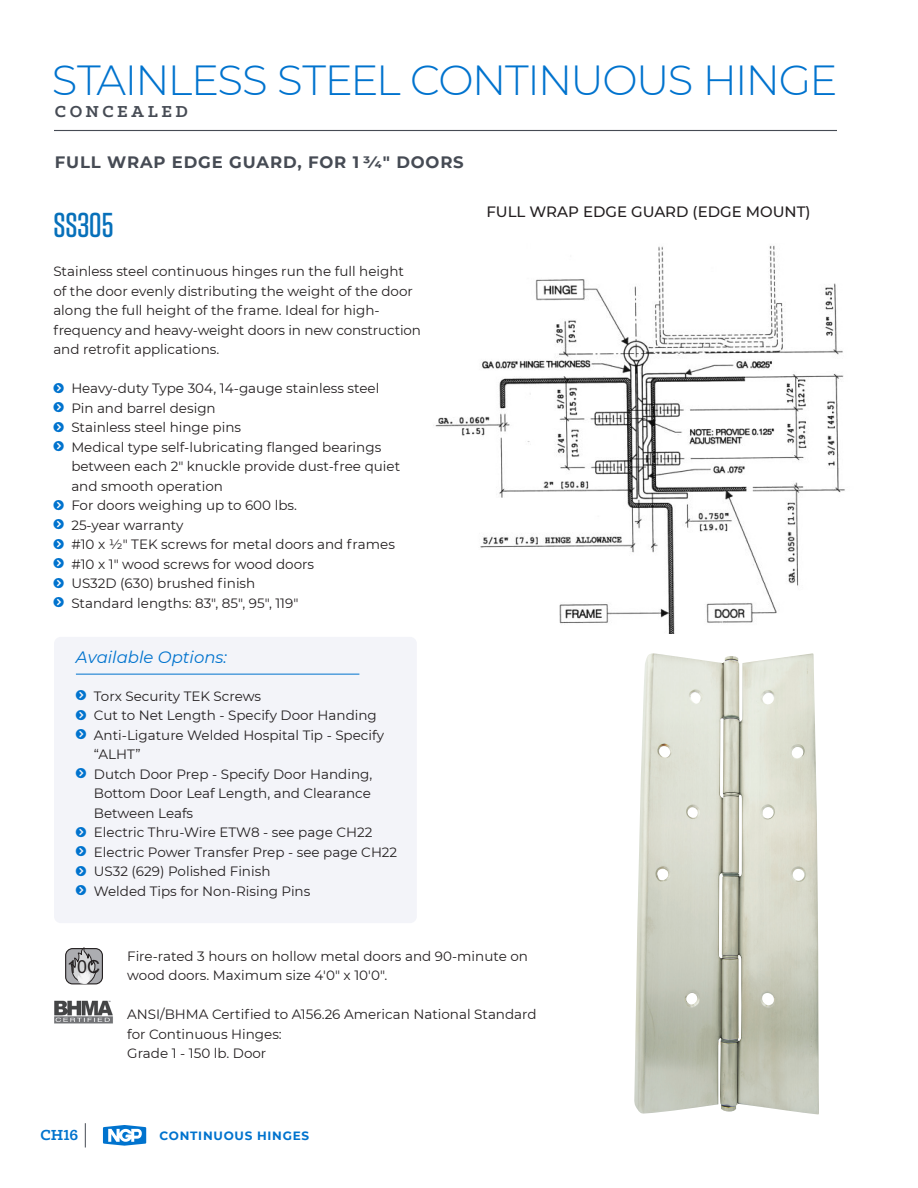
<style>
.page{position:relative;width:918px;height:1188px;background:#fff}
.page>*{position:absolute;margin:0;border:0;box-sizing:border-box;transform-origin:0 0}
.t1{font:300 42px "Montserrat";letter-spacing:-.04em;color:#0073ce}
.ITEM_NUMBER_285{font:500 34.5px "Tungsten";color:#0770ba}
.t2{font:700 18px "Klinic Slab";letter-spacing:.2em;color:#464b54}
.t3{font:18px "Arial";color:#231f20}
.t4{font:700 16.5px "Montserrat";letter-spacing:.05em;color:#464b54}
.SUBHEAD_BLUE_ITALIC{font:italic 16.5px "Montserrat";color:#0073ce}
.t5{font:700 16.5px "Klinic Slab";color:#0073ce}
.Bullet_Copy_Bold{font:500 15px "Montserrat";color:#231f20}
.Bullet_Copy{font:13.5px/19.5px "Montserrat";color:#231f20}
.t6{font:700 12px "Montserrat";letter-spacing:.065em;color:#0073ce}
</style>
<div class="page">
<svg style="left:103px;top:1125px;width:43px;height:21px"></svg>
<svg style="left:85px;top:1123px;width:1px;height:25px"></svg>
<hr style="left:54px;top:130px;width:783px;height:1px;background:#464b54">
<div style="left:66px;top:949px;width:36px;height:35px;background:#acadb1;border-radius:7px"></div>
<div style="left:65px;top:948px;width:38px;height:36px;border:1px solid #231f20;border-radius:7px"></div>
<svg style="left:71px;top:948px;width:26px;height:37px"></svg>
<img style="left:54px;top:1000px;width:59px;height:23px">
<img style="left:433px;top:245px;width:412px;height:389px">
<img style="left:634px;top:653px;width:185px;height:461px">
<div style="left:54px;top:637px;width:363px;height:286px;background:#f3f4f9;border-radius:7px"></div>
<hr style="left:76px;top:674px;width:283px;height:1px;background:#0073ce">
<p class="t1" style="left:52px;top:51px;width:787px">STAINLESS STEEL CONTINUOUS HINGE</p>
<h2 class="t2" style="left:55px;top:100px;width:135px">CONCEALED</h2>
<h3 class="t4" style="left:55px;top:151px;width:410px">FULL WRAP EDGE GUARD, FOR 1 3/4" DOORS</h3>
<p class="ITEM_NUMBER_285" style="left:53px;top:207px;width:62px">SS305</p>
<p class="Bullet_Copy" style="left:53px;top:261px;width:369px">Stainless steel continuous hinges run the full height<br>of the door evenly distributing the weight of the door along the full height of the frame. Ideal for high&shy;frequency and heavy-weight doors in new construction and retrofit applications.</p>
<p class="Bullet_Copy" style="left:71px;top:378px;width:310px">Heavy-duty Type 304, 14-gauge stainless steel</p>
<p class="Bullet_Copy" style="left:71px;top:398px;width:146px">Pin and barrel design</p>
<p class="Bullet_Copy" style="left:71px;top:417px;width:171px">Stainless steel hinge pins</p>
<p class="Bullet_Copy" style="left:71px;top:437px;width:330px">Medical type self-lubricating flanged bearings between each 2" knuckle provide dust-free quiet and smooth operation</p>
<p class="Bullet_Copy" style="left:71px;top:495px;width:227px">For doors weighing up to 600 lbs.</p>
<p class="Bullet_Copy" style="left:71px;top:515px;width:114px">25-year warranty</p>
<p class="Bullet_Copy" style="left:71px;top:534px;width:325px">#10 x 1/2" TEK screws for metal doors and frames</p>
<p class="Bullet_Copy" style="left:71px;top:554px;width:244px">#10 x 1" wood screws for wood doors</p>
<p class="Bullet_Copy" style="left:71px;top:573px;width:186px">US32D (630) brushed finish</p>
<p class="Bullet_Copy" style="left:71px;top:593px;width:229px">Standard lengths: 83", 85", 95", 119"</p>
<p class="SUBHEAD_BLUE_ITALIC" style="left:76px;top:646px;width:153px">Available Options:</p>
<p class="Bullet_Copy" style="left:94px;top:686px;width:169px">Torx Security TEK Screws</p>
<p class="Bullet_Copy" style="left:94px;top:705px;width:284px">Cut to Net Length - Specify Door Handing</p>
<p class="Bullet_Copy" style="left:94px;top:725px;width:292px">Anti-Ligature Welded Hospital Tip - Specify “ALHT”</p>
<p class="Bullet_Copy" style="left:94px;top:764px;width:280px;text-align:justify">Dutch Door Prep - Specify Door Handing, Bottom Door Leaf Length, and Clearance Between Leafs</p>
<p class="Bullet_Copy" style="left:94px;top:822px;width:280px">Electric Thru-Wire ETW8 - see page CH22</p>
<p class="Bullet_Copy" style="left:94px;top:842px;width:305px">Electric Power Transfer Prep - see page CH22</p>
<p class="Bullet_Copy" style="left:94px;top:861px;width:178px">US32 (629) Polished Finish</p>
<p class="Bullet_Copy" style="left:94px;top:881px;width:218px">Welded Tips for Non-Rising Pins</p>
<p class="Bullet_Copy_Bold" style="left:486px;top:201px;width:326px">FULL WRAP EDGE GUARD (EDGE MOUNT)</p>
<p class="t3" style="left:67px;top:955px;width:35px">10C</p>
<p class="Bullet_Copy" style="left:127px;top:946px;width:402px">Fire-rated 3 hours on hollow metal doors and 90-minute on wood doors. Maximum size 4'0" x 10'0".</p>
<p class="Bullet_Copy" style="left:127px;top:1004px;width:411px">ANSI/BHMA Certified to A156.26 American National Standard for Continuous Hinges:</p>
<p class="Bullet_Copy" style="left:127px;top:1043px;width:141px">Grade 1 - 150 lb. Door</p>
<p class="t5" style="left:40px;top:1124px;width:39px">CH16</p>
<p class="t6" style="left:159px;top:1127px;width:151px">CONTINUOUS HINGES</p>
</div>
